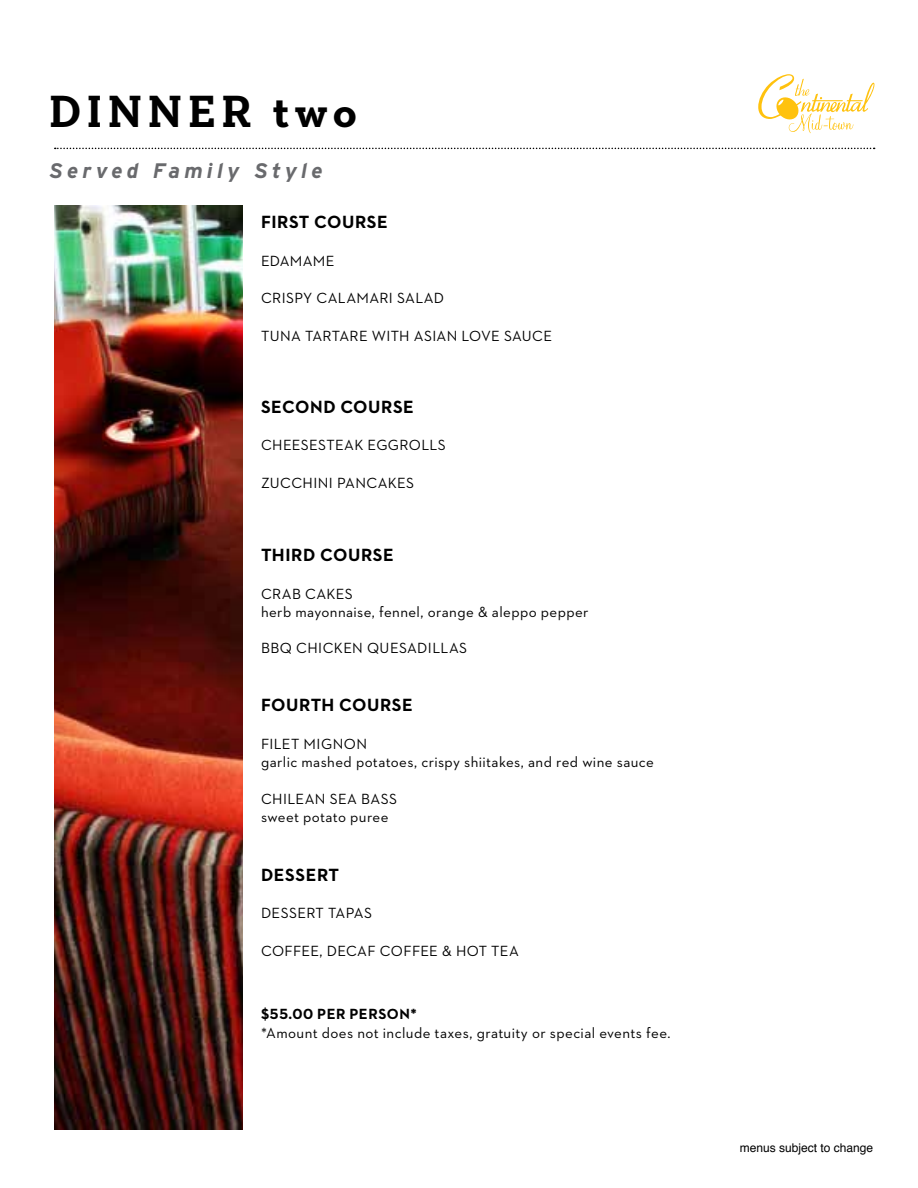
<style>
.page{position:relative;width:918px;height:1188px;background:#fff}
.page>*{position:absolute;margin:0;border:0;box-sizing:border-box;transform-origin:0 0}
.t1{font:700 45.9px "Neutraface Slab Text";letter-spacing:.12em;color:#000}
.t2{font:italic 700 21px "Interstate";letter-spacing:.2em;color:#696a6d}
.t3{font:700 18px "Neutraface 2 Text";letter-spacing:.03em;color:#000}
.t4{font:15px/18px "Neutraface 2 Text";letter-spacing:.025em;color:#000}
.t5{font:700 15px "Neutraface 2 Text";letter-spacing:.035em;color:#000}
.t6{font:12px "Helvetica";color:#000}
</style>
<div class="page">
<svg style="left:55px;top:148px;width:820px;height:1px"></svg>
<img style="left:55px;top:206px;width:188px;height:923px">
<svg style="left:758px;top:74px;width:116px;height:59px"></svg>
<h1 class="t1" style="left:49px;top:82px;width:309px">DINNER two</h1>
<h2 class="t2" style="left:49px;top:159px;width:275px">Served Family Style</h2>
<p class="t3" style="left:261px;top:210px;width:128px">FIRST COURSE</p>
<p class="t4" style="left:261px;top:251px;width:75px">EDAMAME</p>
<p class="t4" style="left:261px;top:289px;width:185px">CRISPY CALAMARI SALAD</p>
<p class="t4" style="left:261px;top:326px;width:293px">TUNA TARTARE WITH ASIAN LOVE SAUCE</p>
<p class="t3" style="left:261px;top:395px;width:154px">SECOND COURSE</p>
<p class="t4" style="left:261px;top:436px;width:186px">CHEESESTEAK EGGROLLS</p>
<p class="t4" style="left:261px;top:473px;width:155px">ZUCCHINI PANCAKES</p>
<p class="t3" style="left:261px;top:543px;width:134px">THIRD COURSE</p>
<p class="t4" style="left:261px;top:584px;width:329px">CRAB CAKES<br>herb mayonnaise, fennel, orange &amp; aleppo pepper</p>
<p class="t4" style="left:261px;top:638px;width:208px">BBQ CHICKEN QUESADILLAS</p>
<p class="t3" style="left:261px;top:693px;width:153px">FOURTH COURSE</p>
<p class="t4" style="left:261px;top:734px;width:394px">FILET MIGNON<br>garlic mashed potatoes, crispy shiitakes, and red wine sauce</p>
<p class="t4" style="left:261px;top:790px;width:138px">CHILEAN SEA BASS sweet potato puree</p>
<p class="t3" style="left:261px;top:863px;width:80px">DESSERT</p>
<p class="t4" style="left:261px;top:904px;width:113px">DESSERT TAPAS</p>
<p class="t4" style="left:261px;top:941px;width:259px">COFFEE, DECAF COFFEE &amp; HOT TEA</p>
<p class="t5" style="left:261px;top:1004px;width:157px">$55.00 PER PERSON*</p>
<p class="t4" style="left:261px;top:1024px;width:411px">*Amount does not include taxes, gratuity or special events fee.</p>
<p class="t6" style="left:740px;top:1138px;width:135px">menus subject to change</p>
</div>
